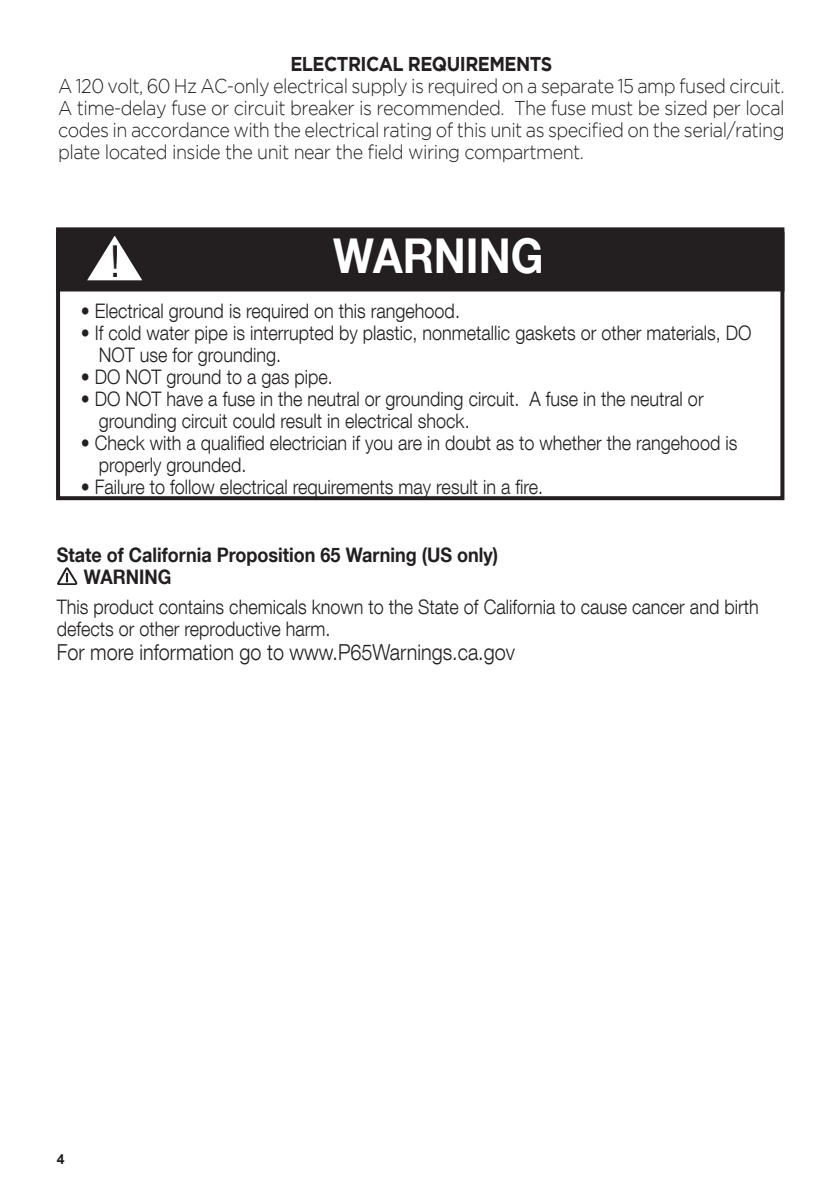
<style>
.page{position:relative;width:840px;height:1191px;background:#fff}
.page>*{position:absolute;margin:0;border:0;box-sizing:border-box;transform-origin:0 0}
.Warning_Box{font:700 48px "Helvetica Neue LT Com";color:#fff;scale:.9 1}
.t1{font:44px "Arial Narrow";color:#231f20;scale:1.06 1}
.Warning_Box-2{font:300 22px "Helvetica Neue LT Com";color:#231f20;scale:.9 1}
.Warning_Box-3{font:300 20px/22px "Helvetica Neue LT Com";color:#231f20;scale:.9 1}
.Body_text{font:300 20px/22px "Gotham";letter-spacing:-.03em;color:#231f20;text-align:justify;scale:.9 1}
.Warning_Box-4{font:700 20px "Helvetica Neue LT Com";color:#231f20;scale:.9 1}
.Headline{font:700 20px "Gotham";letter-spacing:-.03em;color:#231f20;scale:.9 1}
.t2{font:700 14px "Arial";color:#231f20}
</style>
<div class="page">
<div style="left:56px;top:232px;width:728px;height:268px;border:4px solid #231f20"></div>
<div style="left:57px;top:228px;width:726px;height:62px;background:#231f20"></div>
<div style="left:56px;top:227px;width:728px;height:64px;border:2px solid #231f20"></div>
<svg style="left:87px;top:236px;width:55px;height:45px"></svg>
<svg style="left:57px;top:567px;width:21px;height:18px"></svg>
<p class="Headline" style="left:290px;top:53px;width:292px">ELECTRICAL REQUIREMENTS</p>
<p class="Body_text" style="left:58px;top:75px;width:808px">A 120 volt, 60 Hz AC-only electrical supply is required on a separate 15 amp fused circuit.<br>A time-delay fuse or circuit breaker is recommended. The fuse must be sized per local codes in accordance with the electrical rating of this unit as specified on the serial/rating plate located inside the unit near the field wiring compartment.</p>
<h2 class="t1" style="left:109px;top:229px;width:12px">!</h2>
<p class="Warning_Box" style="left:333px;top:225px;width:235px">WARNING</p>
<p class="Warning_Box-3" style="left:81px;top:299px;width:422px">• Electrical ground is required on this rangehood.</p>
<p class="Warning_Box-3" style="left:99px;top:321px;width:726px;text-indent:-18px">• If cold water pipe is interrupted by plastic, nonmetallic gaskets or other materials, DO<br>NOT use for grounding.</p>
<p class="Warning_Box-3" style="left:81px;top:365px;width:281px">• DO NOT ground to a gas pipe.</p>
<p class="Warning_Box-3" style="left:99px;top:387px;width:673px;text-indent:-18px">• DO NOT have a fuse in the neutral or grounding circuit. A fuse in the neutral or grounding circuit could result in electrical shock.</p>
<p class="Warning_Box-3" style="left:99px;top:431px;width:710px;text-indent:-18px">• Check with a qualified electrician if you are in doubt as to whether the rangehood is properly grounded.</p>
<p class="Warning_Box-3" style="left:81px;top:475px;width:515px">• Failure to follow electrical requirements may result in a fire.</p>
<p class="Warning_Box-4" style="left:57px;top:542px;width:491px">State of California Proposition 65 Warning (US only)</p>
<p class="Warning_Box-4" style="left:84px;top:564px;width:99px">WARNING</p>
<p class="Warning_Box-3" style="left:57px;top:595px;width:781px">This product contains chemicals known to the State of California to cause cancer and birth defects or other reproductive harm.</p>
<p class="Warning_Box-2" style="left:57px;top:639px;width:510px">For more information go to www.P65Warnings.ca.gov</p>
<p class="t2" style="left:57px;top:1150px;width:9px">4</p>
</div>
